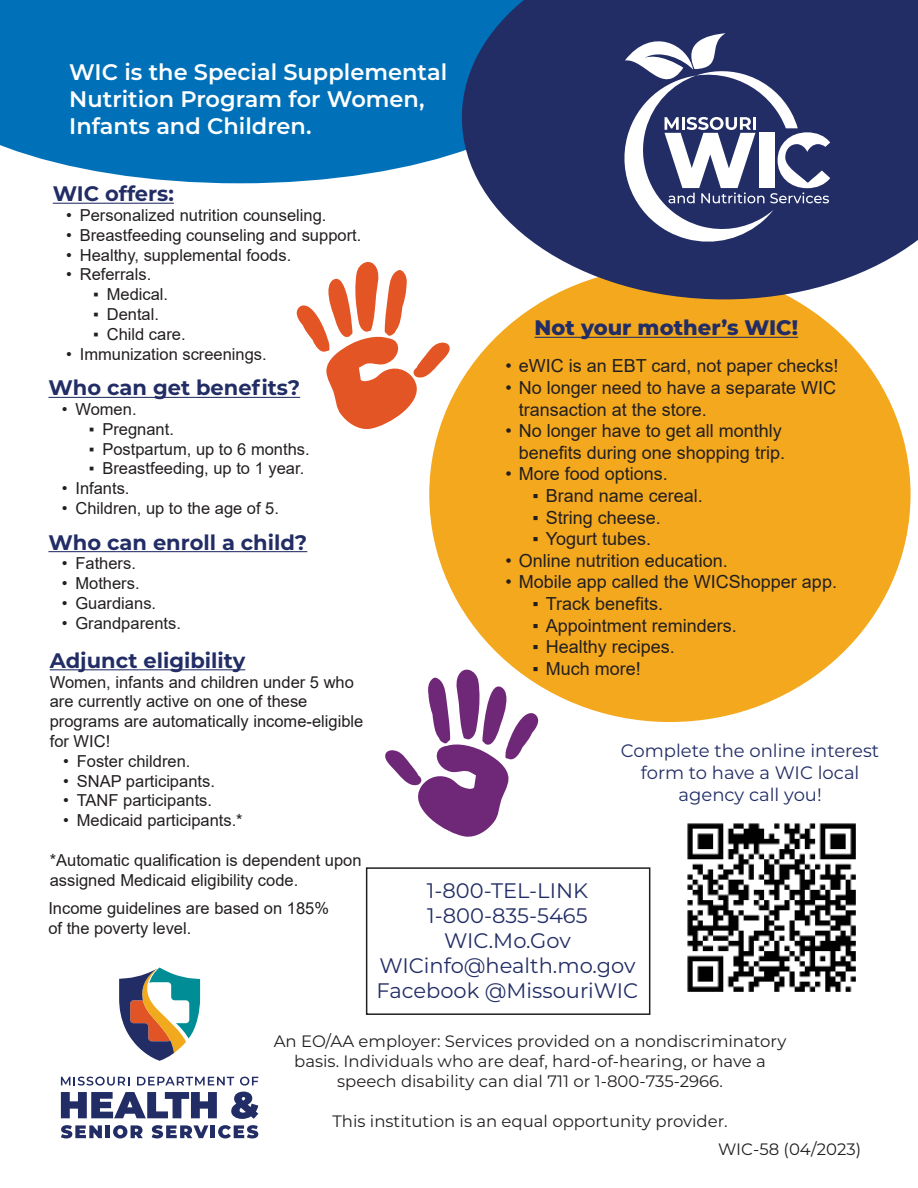
<style>
.page{position:relative;width:918px;height:1188px;background:#fff}
.page>*{position:absolute;margin:0;border:0;box-sizing:border-box;transform-origin:0 0}
.t1{font:600 22.5px/27px "Montserrat";color:#fff}
.t2{font:21px/25.2px "Montserrat";color:#222d65;text-align:center}
.t3{font:700 21px "Montserrat";color:#222d65}
.t4{font:800 21px "Montserrat";color:#222d65}
.t5{font:18px/21.6px "Arial";color:#231f20}
.t6{font:18px/21.6px "Montserrat";color:#222d65;text-align:center}
.t7{font:16.5px/19.8px "Arial";color:#231f20}
.t8{font:16.5px/19.8px "Montserrat";color:#231f20;text-align:center}
</style>
<div class="page">
<div style="left:366px;top:867px;width:284px;height:148px;background:#fff;border:2px solid #231f20"></div>
<div style="left:429px;top:267px;width:482px;height:455px;background:#f4a81d;border-radius:50%"></div>
<div style="left:0;top:0;width:462px;height:183px;background:#0071b9"></div>
<svg style="left:462px;top:0;width:456px;height:299px;background:#424c7a"></svg>
<svg style="left:617px;top:26px;width:213px;height:220px"></svg>
<hr style="left:53px;top:203px;width:121px;height:1px;background:#222d65">
<hr style="left:48px;top:397px;width:252px;height:1px;background:#222d65">
<hr style="left:48px;top:551px;width:259px;height:1px;background:#222d65">
<hr style="left:50px;top:669px;width:195px;height:1px;background:#222d65">
<hr style="left:535px;top:337px;width:263px;height:1px;background:#222d65">
<svg style="left:295px;top:262px;width:158px;height:168px"></svg>
<svg style="left:385px;top:664px;width:155px;height:173px"></svg>
<svg style="left:119px;top:968px;width:81px;height:93px"></svg>
<svg style="left:61px;top:1077px;width:68px;height:9px"></svg>
<svg style="left:137px;top:1077px;width:97px;height:8px"></svg>
<svg style="left:240px;top:1077px;width:18px;height:9px"></svg>
<svg style="left:61px;top:1125px;width:41px;height:13px"></svg>
<hr style="left:106px;top:1125px;width:4px;height:13px;background:#222c65">
<svg style="left:113px;top:1125px;width:30px;height:13px"></svg>
<svg style="left:152px;top:1125px;width:56px;height:13px"></svg>
<hr style="left:211px;top:1125px;width:4px;height:13px;background:#222c65">
<svg style="left:218px;top:1125px;width:40px;height:13px"></svg>
<svg style="left:61px;top:1092px;width:156px;height:26px"></svg>
<svg style="left:231px;top:1092px;width:27px;height:27px"></svg>
<img style="left:688px;top:824px;width:168px;height:168px">
<h1 class="t1" style="left:69px;top:58px;width:379px">WIC is the Special Supplemental<br>Nutrition Program for Women,<br>Infants and Children.</h1>
<p class="t3" style="left:53px;top:179px;width:123px">WIC offers:</p>
<p class="t7" style="left:66px;top:205px;width:262px">• Personalized nutrition counseling.</p>
<p class="t7" style="left:66px;top:225px;width:297px">• Breastfeeding counseling and support.</p>
<p class="t7" style="left:66px;top:245px;width:227px">• Healthy, supplemental foods.</p>
<p class="t7" style="left:66px;top:265px;width:87px">• Referrals.</p>
<p class="t7" style="left:93px;top:284px;width:76px">▪ Medical.</p>
<p class="t7" style="left:93px;top:304px;width:67px">▪ Dental.</p>
<p class="t7" style="left:93px;top:324px;width:94px">▪ Child care.</p>
<p class="t7" style="left:66px;top:344px;width:202px">• Immunization screenings.</p>
<p class="t3" style="left:48px;top:373px;width:253px">Who can get benefits?</p>
<p class="t7" style="left:62px;top:399px;width:76px">• Women.</p>
<p class="t7" style="left:89px;top:419px;width:87px">▪ Pregnant.</p>
<p class="t7" style="left:89px;top:439px;width:222px">▪ Postpartum, up to 6 months.</p>
<p class="t7" style="left:89px;top:459px;width:217px">▪ Breastfeeding, up to 1 year.</p>
<p class="t7" style="left:62px;top:478px;width:69px">• Infants.</p>
<p class="t7" style="left:62px;top:498px;width:219px">• Children, up to the age of 5.</p>
<p class="t3" style="left:48px;top:527px;width:260px">Who can enroll a child?</p>
<p class="t7" style="left:62px;top:554px;width:76px">• Fathers.</p>
<p class="t7" style="left:62px;top:573px;width:79px">• Mothers.</p>
<p class="t7" style="left:62px;top:593px;width:96px">• Guardians.</p>
<p class="t7" style="left:62px;top:613px;width:120px">• Grandparents.</p>
<p class="t3" style="left:50px;top:645px;width:197px">Adjunct eligibility</p>
<p class="t7" style="left:50px;top:672px;width:315px">Women, infants and children under 5 who are currently active on one of these programs are automatically income-eligible for WIC!</p>
<p class="t7" style="left:63px;top:751px;width:129px">• Foster children.</p>
<p class="t7" style="left:63px;top:771px;width:153px">• SNAP participants.</p>
<p class="t7" style="left:63px;top:791px;width:150px">• TANF participants.</p>
<p class="t7" style="left:63px;top:810px;width:181px">• Medicaid participants.*</p>
<p class="t7" style="left:50px;top:850px;width:313px">*Automatic qualification is dependent upon assigned Medicaid eligibility code.</p>
<p class="t7" style="left:48px;top:898px;width:282px">Income guidelines are based on 185% of the poverty level.</p>
<p class="t4" style="left:535px;top:312px;width:265px">Not your mother’s WIC!</p>
<p class="t5" style="left:505px;top:355px;width:335px">• eWIC is an EBT card, not paper checks!</p>
<p class="t5" style="left:519px;top:377px;width:319px;text-indent:-14px">• No longer need to have a separate WIC transaction at the store.</p>
<p class="t5" style="left:505px;top:420px;width:281px;text-align:right">• No longer have to get all monthly benefits during one shopping trip.</p>
<p class="t5" style="left:505px;top:463px;width:164px">• More food options.</p>
<p class="t5" style="left:532px;top:485px;width:172px">▪ Brand name cereal.</p>
<p class="t5" style="left:532px;top:506px;width:130px">▪ String cheese.</p>
<p class="t5" style="left:532px;top:528px;width:120px">▪ Yogurt tubes.</p>
<p class="t5" style="left:505px;top:550px;width:224px">• Online nutrition education.</p>
<p class="t5" style="left:505px;top:571px;width:333px">• Mobile app called the WICShopper app.</p>
<p class="t5" style="left:532px;top:593px;width:132px">▪ Track benefits.</p>
<p class="t5" style="left:532px;top:614px;width:206px">▪ Appointment reminders.</p>
<p class="t5" style="left:532px;top:636px;width:144px">▪ Healthy recipes.</p>
<p class="t5" style="left:532px;top:658px;width:110px">▪ Much more!</p>
<p class="t6" style="left:621px;top:740px;width:260px">Complete the online interest form to have a WIC local agency call you!</p>
<p class="t2" style="left:377px;top:877px;width:263px">1-800-TEL-LINK<br>1-800-835-5465<br>WIC.Mo.Gov<br>WICinfo@health.mo.gov<br>Facebook @MissouriWIC</p>
<p class="t8" style="left:274px;top:1031px;width:514px">An EO/AA employer: Services provided on a nondiscriminatory basis. Individuals who are deaf, hard-of-hearing, or have a speech disability can dial 711 or 1-800-735-2966.</p>
<p class="t8" style="left:718px;top:1106px;width:144px;line-height:28.2px;text-align:left;text-indent:-386px">This institution is an equal opportunity provider.<br>WIC-58 (04/2023)</p>
</div>
